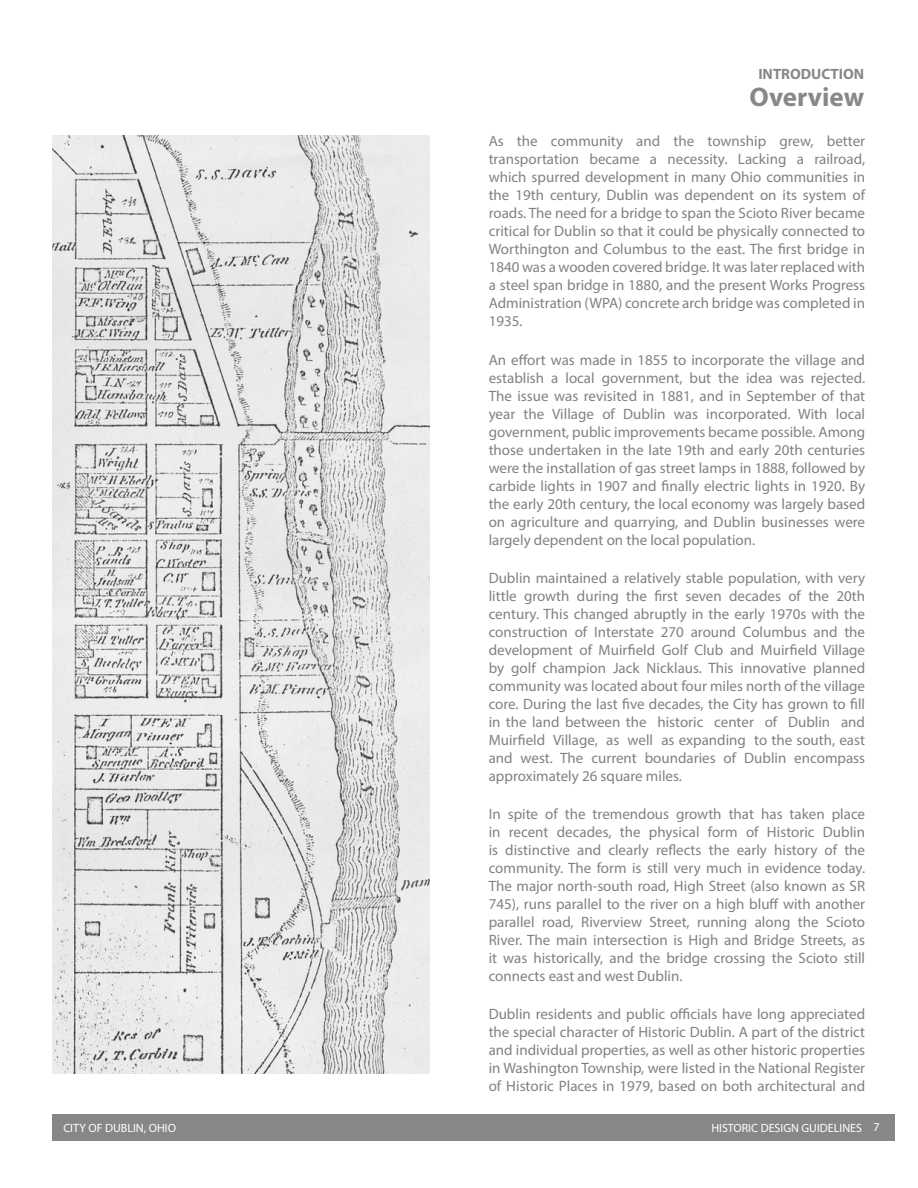
<style>
.page{position:relative;width:918px;height:1188px;background:#fff}
.page>*{position:absolute;margin:0;border:0;box-sizing:border-box;transform-origin:0 0}
.Header_Chapter_Topic{font:700 27px "Myriad Pro";color:#878889}
.Standard_Body_Text{font:15px/18px "Myriad Pro";color:#808183;text-align:justify}
.Header_Chapter{font:700 15px "Myriad Pro";color:#878889}
.t1{font:12px "Myriad Pro";color:#fff}
</style>
<div class="page">
<div style="left:52px;top:1114px;width:844px;height:27px;background:#878789"></div>
<img style="left:53px;top:135px;width:376px;height:938px">
<p class="Header_Chapter" style="left:758px;top:64px;width:107px">INTRODUCTION</p>
<p class="Header_Chapter_Topic" style="left:749px;top:79px;width:116px">Overview</p>
<p class="Standard_Body_Text" style="left:489px;top:132px;width:378px">As the community and the township grew, better transportation became a necessity. Lacking a railroad, which spurred development in many Ohio communities in the 19th century, Dublin was dependent on its system of roads. The need for a bridge to span the Scioto River became critical for Dublin so that it could be physically connected to Worthington and Columbus to the east. The first bridge in 1840 was a wooden covered bridge. It was later replaced with a steel span bridge in 1880, and the present Works Progress Administration (WPA) concrete arch bridge was completed in 1935.</p>
<p class="Standard_Body_Text" style="left:489px;top:350px;width:378px">An effort was made in 1855 to incorporate the village and establish a local government, but the idea was rejected.<br>The issue was revisited in 1881, and in September of that year the Village of Dublin was incorporated. With local government, public improvements became possible. Among those undertaken in the late 19th and early 20th centuries were the installation of gas street lamps in 1888, followed by carbide lights in 1907 and finally electric lights in 1920. By the early 20th century, the local economy was largely based on agriculture and quarrying, and Dublin businesses were largely dependent on the local population.</p>
<p class="Standard_Body_Text" style="left:489px;top:568px;width:378px">Dublin maintained a relatively stable population, with very little growth during the first seven decades of the 20th century. This changed abruptly in the early 1970s with the construction of Interstate 270 around Columbus and the development of Muirfield Golf Club and Muirfield Village by golf champion Jack Nicklaus. This innovative planned community was located about four miles north of the village core. During the last five decades, the City has grown to fill in the land between the historic center of Dublin and Muirfield Village, as well as expanding to the south, east and west. The current boundaries of Dublin encompass approximately 26 square miles.</p>
<p class="Standard_Body_Text" style="left:489px;top:805px;width:378px">In spite of the tremendous growth that has taken place in recent decades, the physical form of Historic Dublin is distinctive and clearly reflects the early history of the community. The form is still very much in evidence today.<br>The major north-south road, High Street (also known as SR 745), runs parallel to the river on a high bluff with another parallel road, Riverview Street, running along the Scioto River. The main intersection is High and Bridge Streets, as it was historically, and the bridge crossing the Scioto still connects east and west Dublin.</p>
<p class="Standard_Body_Text" style="left:489px;top:1005px;width:378px">Dublin residents and public officials have long appreciated the special character of Historic Dublin. A part of the district and individual properties, as well as other historic properties in Washington Township, were listed in the National Register of Historic Places in 1979, based on both architectural and</p>
<p class="t1" style="left:63px;top:1120px;width:114px">CITY OF DUBLIN, OHIO</p>
<p class="t1" style="left:711px;top:1120px;width:170px">HISTORIC DESIGN GUIDELINES 7</p>
</div>
